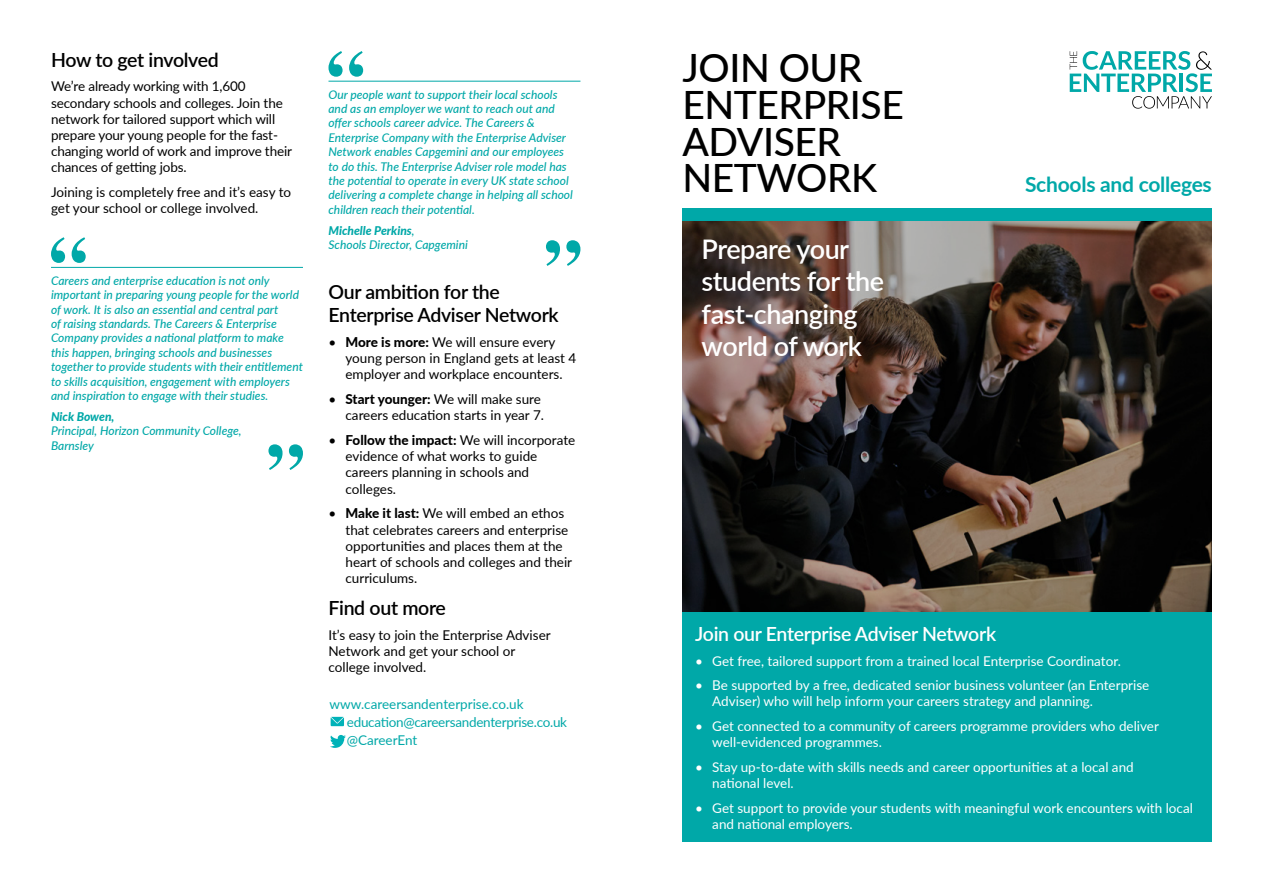
<style>
.page{position:relative;width:1263px;height:893px;background:#fff}
.page>*{position:absolute;margin:0;border:0;box-sizing:border-box;transform-origin:0 0}
.t1{font:500 39px/36.6px "Lato";letter-spacing:-.01em;color:#000}
.t2{font:600 27px/32.4px "Lato";letter-spacing:-.02em;color:#fff}
.t3{font:700 21px "Lato";letter-spacing:-.01em;color:#00a8a8}
.t4{font:600 19.5px/23.4px "Lato";letter-spacing:-.015em;color:#000}
.t5{font:600 19.5px "Lato";letter-spacing:-.015em;color:#fff}
.t6{font:13.5px/16.2px "Lato";color:#000}
.t7{font:13.5px/16.2px "Lato";color:#fff}
.t8{font:13.5px/18px "Lato";letter-spacing:-.015em;color:#00a8a8}
.t9{font:italic 500 12px/14.4px "Lato";color:#00a8a8}
.t10{font:italic 800 12px "Lato";letter-spacing:-.005em;color:#00a8a8}
.s1{font-weight:800}
</style>
<div class="page">
<img style="left:682px;top:221px;width:530px;height:391px">
<svg style="left:1070px;top:51px;width:142px;height:58px"></svg>
<div style="left:682px;top:612px;width:530px;height:230px;background:#00a8a8"></div>
<hr style="left:51px;top:267px;width:252px;height:1px;background:#00a8a8">
<svg style="left:51px;top:237px;width:35px;height:26px"></svg>
<svg style="left:268px;top:444px;width:35px;height:26px"></svg>
<hr style="left:328px;top:81px;width:252px;height:1px;background:#00a8a8">
<svg style="left:328px;top:51px;width:35px;height:26px"></svg>
<svg style="left:546px;top:240px;width:34px;height:26px"></svg>
<svg style="left:331px;top:717px;width:13px;height:9px"></svg>
<svg style="left:330px;top:735px;width:16px;height:13px"></svg>
<div style="left:682px;top:208px;width:530px;height:13px;background:#00a8a8"></div>
<h3 class="t4" style="left:51px;top:47px;width:169px">How to get involved</h3>
<p class="t6" style="left:51px;top:78px;width:243px">We’re already working with 1,600 secondary schools and colleges. Join the network for tailored support which will prepare your young people for the fast&shy;changing world of work and improve their chances of getting jobs.</p>
<p class="t6" style="left:51px;top:184px;width:242px">Joining is completely free and it’s easy to get your school or college involved.</p>
<p class="t9" style="left:51px;top:273px;width:253px">Careers and enterprise education is not only important in preparing young people for the world of work. It is also an essential and central part<br>of raising standards. The Careers &amp; Enterprise Company provides a national platform to make this happen, bringing schools and businesses together to provide students with their entitlement to skills acquisition, engagement with employers and inspiration to engage with their studies.</p>
<p class="t10" style="left:51px;top:408px;width:65px">Nick Bowen,</p>
<p class="t9" style="left:51px;top:423px;width:192px">Principal, Horizon Community College,<br>Barnsley</p>
<p class="t9" style="left:328px;top:86px;width:246px">Our people want to support their local schools and as an employer we want to reach out and offer schools career advice. The Careers &amp; Enterprise Company with the Enterprise Adviser Network enables Capgemini and our employees to do this. The Enterprise Adviser role model has the potential to operate in every UK state school delivering a complete change in helping all school children reach their potential.</p>
<p class="t9" style="left:328px;top:222px;width:141px"><span class="s1">Michelle Perkins</span>,<br>Schools Director, Capgemini</p>
<h3 class="t4" style="left:328px;top:279px;width:232px">Our ambition for the<br>Enterprise Adviser Network</h3>
<p class="t6" style="left:345px;top:333px;width:232px;text-indent:-17px">• <span class="s1">More is more:</span> We will ensure every young person in England gets at least 4 employer and workplace encounters.</p>
<p class="t6" style="left:328px;top:391px;width:217px;text-align:right">• <span class="s1">Start younger:</span> We will make sure careers education starts in year 7.</p>
<p class="t6" style="left:345px;top:431px;width:231px;text-indent:-17px">• <span class="s1">Follow the impact:</span> We will incorporate evidence of what works to guide careers planning in schools and colleges.</p>
<p class="t6" style="left:345px;top:505px;width:228px;text-indent:-17px">• <span class="s1">Make it last:</span> We will embed an ethos that celebrates careers and enterprise opportunities and places them at the heart of schools and colleges and their curriculums.</p>
<h3 class="t4" style="left:328px;top:595px;width:119px">Find out more</h3>
<p class="t6" style="left:328px;top:626px;width:224px">It’s easy to join the Enterprise Adviser<br>Network and get your school or college involved.</p>
<p class="t8" style="left:347px;top:694px;width:222px;text-indent:-17px">www.careersandenterprise.co.uk education@careersandenterprise.co.uk @CareerEnt</p>
<h1 class="t1" style="left:682px;top:48px;width:223px">JOIN OUR<br>ENTERPRISE<br>ADVISER<br>NETWORK</h1>
<h2 class="t2" style="left:702px;top:232px;width:184px">Prepare your students for the fast-changing world of work</h2>
<h3 class="t3" style="left:1025px;top:169px;width:188px">Schools and colleges</h3>
<h3 class="t5" style="left:695px;top:620px;width:302px">Join our Enterprise Adviser Network</h3>
<p class="t7" style="left:695px;top:652px;width:427px">• Get free, tailored support from a trained local Enterprise Coordinator.</p>
<p class="t7" style="left:712px;top:677px;width:439px;text-indent:-17px">• Be supported by a free, dedicated senior business volunteer (an Enterprise<br>Adviser) who will help inform your careers strategy and planning.</p>
<p class="t7" style="left:712px;top:718px;width:448px;text-indent:-17px">• Get connected to a community of careers programme providers who deliver well-evidenced programmes.</p>
<p class="t7" style="left:712px;top:758px;width:423px;text-indent:-17px">• Stay up-to-date with skills needs and career opportunities at a local and national level.</p>
<p class="t7" style="left:712px;top:799px;width:482px;text-indent:-17px">• Get support to provide your students with meaningful work encounters with local and national employers.</p>
</div>
